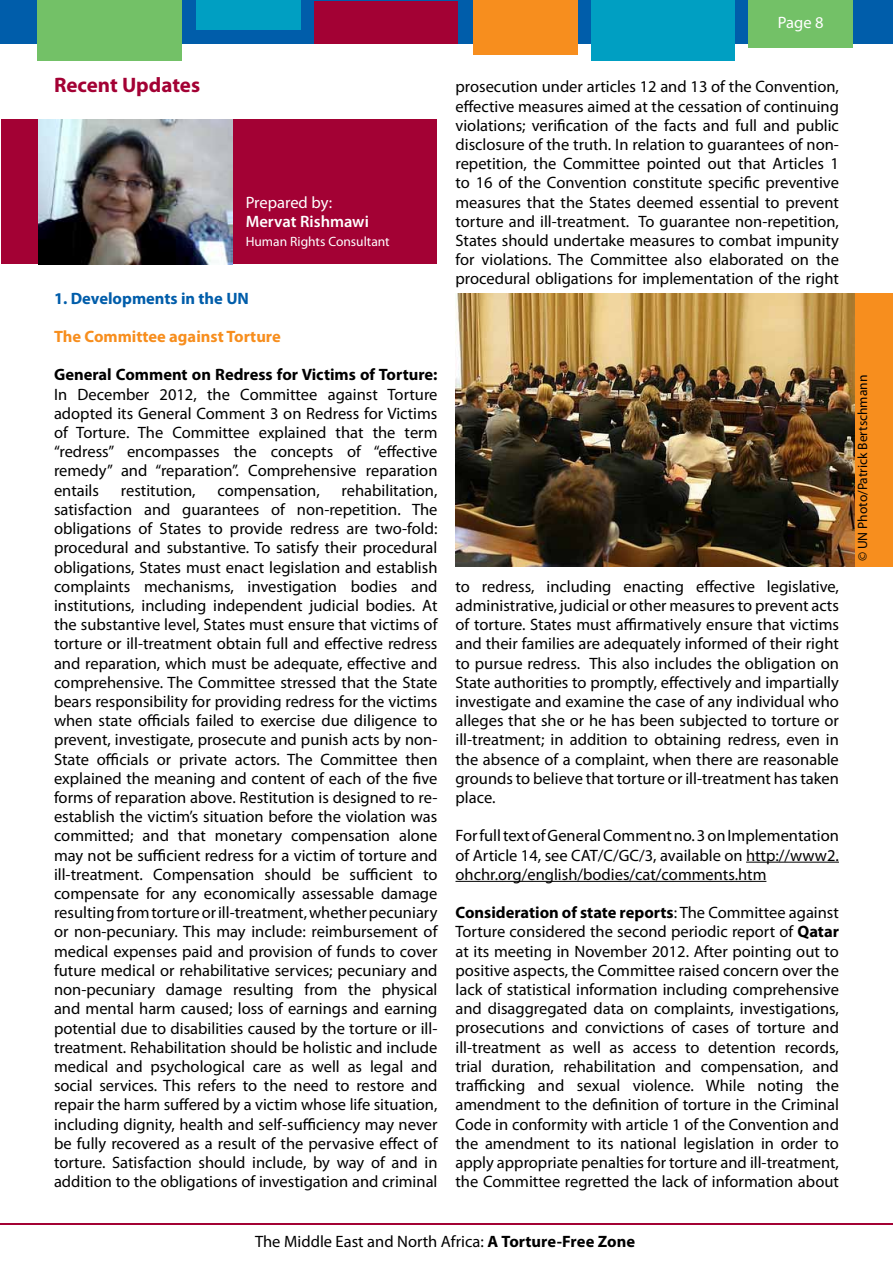
<style>
.page{position:relative;width:893px;height:1263px;background:#fff}
.page>*{position:absolute;margin:0;border:0;box-sizing:border-box;transform-origin:0 0}
.t1{font:700 21px "Myriad Pro";color:#a30134}
.t2{font:16.5px/19.2px "Myriad Pro";color:#000;text-align:justify}
.t3{font:700 16.5px "Myriad Pro";color:#000}
.t4{font:700 16.5px "Myriad Pro";color:#f78e1e}
.t5{font:700 16.5px "Myriad Pro";color:#005daa}
.t6{font:16.5px "Myriad Pro";color:#fff}
.t7{font:600 16.5px "Myriad Pro";color:#fff}
.t8{font:13.5px "Myriad Pro";color:#000}
.t9{font:13.5px "Myriad Pro";color:#fff}
.s1{font-weight:700}
</style>
<div class="page">
<div style="left:0;top:1px;width:893px;height:43px;background:#005daa"></div>
<hr style="left:0;top:1223px;width:893px;height:2px;background:#a30134">
<div style="left:38px;top:0;width:144px;height:60px;background:#73c167"></div>
<div style="left:196px;top:0;width:105px;height:29px;background:#009fc2"></div>
<div style="left:315px;top:1px;width:143px;height:43px;background:#a30134"></div>
<div style="left:473px;top:0;width:105px;height:54px;background:#f78e1e"></div>
<div style="left:592px;top:0;width:143px;height:60px;background:#009fc2"></div>
<div style="left:748px;top:0;width:105px;height:47px;background:#73c167"></div>
<hr style="left:746px;top:862px;width:93px;height:1px;background:#000">
<hr style="left:455px;top:881px;width:311px;height:1px;background:#000">
<div style="left:828px;top:293px;width:65px;height:273px;background:#f78e1e"></div>
<img style="left:455px;top:293px;width:400px;height:273px">
<div style="left:1px;top:120px;width:436px;height:144px;background:#a30134"></div>
<img style="left:38px;top:119px;width:195px;height:146px">
<p class="t6" style="left:778px;top:12px;width:47px">Page 8</p>
<p class="t1" style="left:54px;top:72px;width:148px">Recent Updates</p>
<p class="t6" style="left:246px;top:192px;width:88px">Prepared by:</p>
<p class="t7" style="left:246px;top:211px;width:125px">Mervat Rishmawi</p>
<p class="t9" style="left:246px;top:233px;width:146px">Human Rights Consultant</p>
<p class="t5" style="left:54px;top:287px;width:196px">1. Developments in the UN</p>
<p class="t4" style="left:54px;top:326px;width:228px">The Committee against Torture</p>
<p class="t3" style="left:54px;top:364px;width:385px">General Comment on Redress for Victims of Torture:</p>
<p class="t2" style="left:54px;top:384px;width:385px">In December 2012, the Committee against Torture adopted its General Comment 3 on Redress for Victims of Torture. The Committee explained that the term “redress” encompasses the concepts of “effective remedy” and “reparation”. Comprehensive reparation entails</p>
<p class="t2" style="left:54px;top:480px;width:385px;text-indent:288px">rehabilitation, satisfaction and guarantees of non-repetition. The obligations of States to provide redress are two-fold: procedural and substantive. To satisfy their procedural obligations, States must enact legislation and establish complaints mechanisms, investigation bodies and institutions, including independent judicial bodies. At the substantive level, States must ensure that victims of torture or ill-treatment obtain full and effective redress and reparation, which must be adequate, effective and comprehensive. The Committee stressed that the State bears responsibility for providing redress for the victims when state officials failed to exercise due diligence to prevent, investigate, prosecute and punish acts by non-State officials or private actors. The Committee then explained the meaning and content of each of the five forms of reparation above. Restitution is designed to re&shy;establish the victim’s situation before the violation was committed; and that monetary compensation alone may not be sufficient redress for a victim of torture and ill-treatment. Compensation should be sufficient to compensate for any economically assessable damage resulting from torture or ill-treatment, whether pecuniary or non-pecuniary. This may include: reimbursement of medical expenses paid and provision of funds to cover future medical or rehabilitative services; pecuniary and non-pecuniary damage resulting from the physical and mental harm caused; loss of earnings and earning potential due to disabilities caused by the torture or ill&shy;treatment. Rehabilitation should be holistic and include medical and psychological care as well as legal and social services. This refers to the need to restore and repair the harm suffered by a victim whose life situation, including dignity, health and self-sufficiency may never be fully recovered as a result of the pervasive effect of torture. Satisfaction should include, by way of and in addition to the obligations of investigation and criminal</p>
<p class="t2" style="left:121px;top:480px;width:76px">restitution,</p>
<p class="t2" style="left:217px;top:480px;width:104px">compensation,</p>
<p class="t2" style="left:455px;top:77px;width:385px">prosecution under articles 12 and 13 of the Convention, effective measures aimed at the cessation of continuing violations; verification of the facts and full and public disclosure of the truth. In relation to guarantees of non&shy;repetition, the Committee pointed out that Articles 1 to 16 of the Convention constitute specific preventive measures that the States deemed essential to prevent torture and ill-treatment. To guarantee non-repetition, States should undertake measures to combat impunity for violations. The Committee also elaborated on the procedural obligations for implementation of the right</p>
<p class="t2" style="left:455px;top:576px;width:385px">to redress, including enacting effective legislative, administrative, judicial or other measures to prevent acts of torture. States must affirmatively ensure that victims and their families are adequately informed of their right to pursue redress. This also includes the obligation on State authorities to promptly, effectively and impartially investigate and examine the case of any individual who alleges that she or he has been subjected to torture or ill-treatment; in addition to obtaining redress, even in the absence of a complaint, when there are reasonable grounds to believe that torture or ill-treatment has taken place.</p>
<p class="t2" style="left:455px;top:826px;width:385px">For full text of General Comment no. 3 on Implementation of Article 14, see CAT/C/GC/3, available on http://www2. ohchr.org/english/bodies/cat/comments.htm</p>
<p class="t2" style="left:455px;top:903px;width:385px"><span class="s1">Consideration of state reports</span>: The Committee against Torture considered the second periodic report of <span class="s1">Qatar </span>at its meeting in November 2012. After pointing out to positive aspects, the Committee raised concern over the lack of statistical information including comprehensive and disaggregated data on complaints, investigations, prosecutions and convictions of cases of torture and ill-treatment as well as access to detention records, trial duration, rehabilitation and compensation, and trafficking and sexual violence. While noting the amendment to the definition of torture in the Criminal Code in conformity with article 1 of the Convention and the amendment to its national legislation in order to apply appropriate penalties for torture and ill-treatment, the Committee regretted the lack of information about</p>
<p class="t2" style="left:255px;top:1231px;width:382px">The Middle East and North Africa: <span class="s1">A Torture-Free Zone</span></p>
<p class="t8" style="left:854px;top:561px;width:188px;rotate:-90deg">© UN Photo/Patrick Bertschmann</p>
</div>
